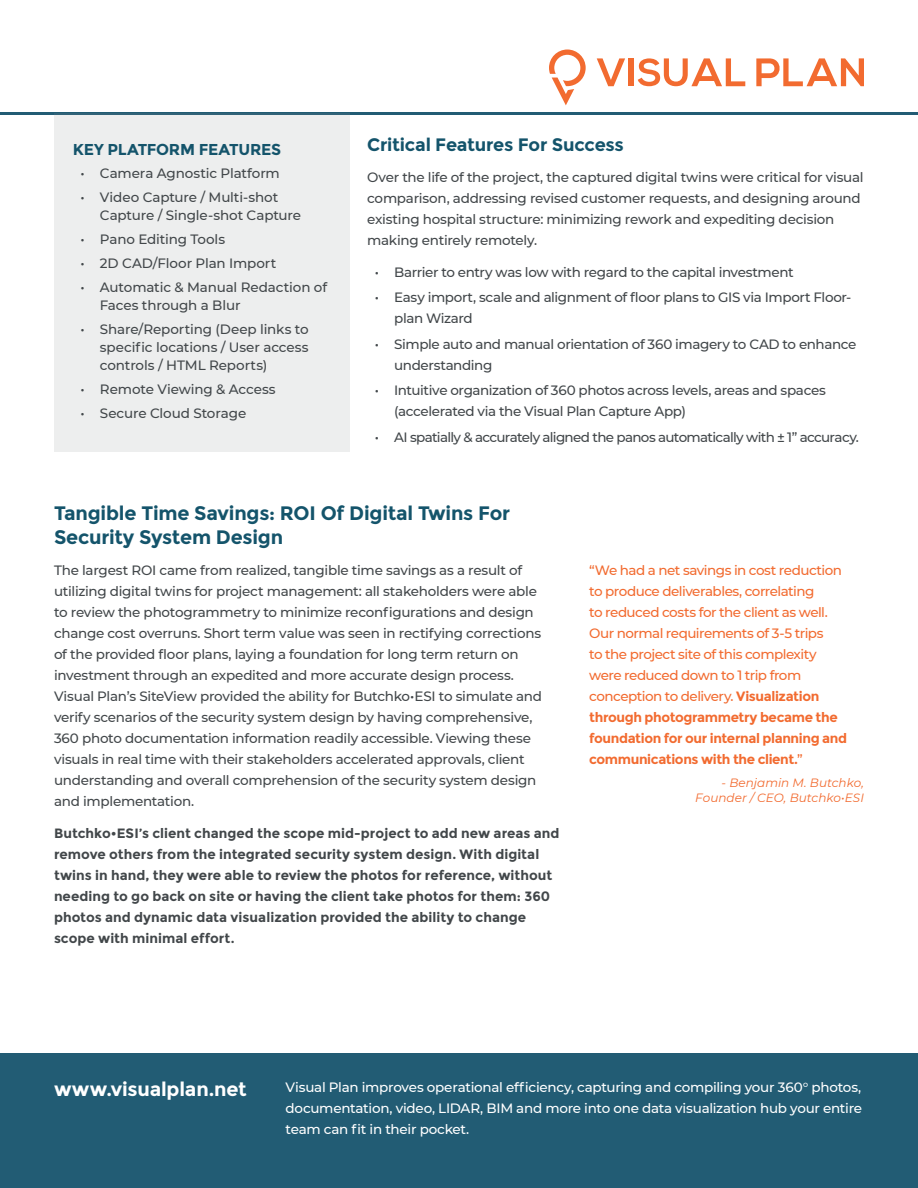
<style>
.page{position:relative;width:918px;height:1188px;background:#fff}
.page>*{position:absolute;margin:0;border:0;box-sizing:border-box;transform-origin:0 0}
.t1{font:700 19.5px/24px "Montserrat";letter-spacing:-.01em;color:#14546b}
.t2{font:700 19.5px "Montserrat";letter-spacing:-.01em;color:#fff}
.t3{font:700 18px "Montserrat";letter-spacing:-.015em;color:#14546b}
.t4{font:700 15.75px "Montserrat";letter-spacing:-.015em;color:#14546b}
.t5{font:500 13.5px/21px "Montserrat";letter-spacing:-.02em;color:#42474a}
.t6{font:700 13.5px/21px "Montserrat";letter-spacing:.005em;color:#42474a}
.t7{font:500 13.5px/21px "Montserrat";letter-spacing:-.04em;color:#f26b30}
.t8{font:500 13.5px/21px "Montserrat";letter-spacing:-.02em;color:#fff;text-align:justify}
.t9{font:500 13.5px "Montserrat";letter-spacing:-.05em;color:#42474a}
.t10{font:italic 12px/15.6px "Montserrat";color:#f26b30;text-align:right}
.s1{font-weight:700}
</style>
<div class="page">
<div style="left:0;top:1053px;width:918px;height:135px;background:#225c74"></div>
<svg style="left:597px;top:58px;width:28px;height:28px"></svg>
<div style="left:629px;top:58px;width:5px;height:28px;background:#f26b30"></div>
<svg style="left:638px;top:58px;width:107px;height:28px"></svg>
<svg style="left:756px;top:58px;width:108px;height:28px"></svg>
<svg style="left:549px;top:50px;width:37px;height:55px"></svg>
<hr style="left:0;top:112px;width:918px;height:3px;background:#17546d">
<div style="left:54px;top:113px;width:295px;height:339px;background:#edeeee"></div>
<p class="t4" style="left:73px;top:140px;width:210px">KEY PLATFORM FEATURES</p>
<p class="t5" style="left:80px;top:162px;width:201px">• Camera Agnostic Platform</p>
<p class="t5" style="left:100px;top:187px;width:203px;line-height:18px;text-indent:-20px">• Video Capture / Multi-shot<br>Capture / Single-shot Capture</p>
<p class="t5" style="left:80px;top:228px;width:146px">• Pano Editing Tools</p>
<p class="t5" style="left:80px;top:252px;width:197px">• 2D CAD/Floor Plan Import</p>
<p class="t5" style="left:100px;top:277px;width:229px;line-height:18px;text-indent:-20px">• Automatic &amp; Manual Redaction of<br>Faces through a Blur</p>
<p class="t5" style="left:100px;top:319px;width:210px;line-height:18px;text-align:justify;text-indent:-20px">• Share/Reporting (Deep links to specific locations / User access controls / HTML Reports)</p>
<p class="t5" style="left:80px;top:378px;width:197px">• Remote Viewing &amp; Access</p>
<p class="t5" style="left:80px;top:402px;width:168px">• Secure Cloud Storage</p>
<p class="t3" style="left:367px;top:134px;width:258px">Critical Features For Success</p>
<p class="t5" style="left:367px;top:166px;width:498px">Over the life of the project, the captured digital twins were critical for visual comparison, addressing revised customer requests, and designing around existing hospital structure: minimizing rework and expediting decision making entirely remotely.</p>
<p class="t5" style="left:375px;top:261px;width:420px">• Barrier to entry was low with regard to the capital investment</p>
<p class="t5" style="left:394px;top:286px;width:459px;text-indent:-19px">• Easy import, scale and alignment of floor plans to GIS via Import Floor&shy;plan Wizard</p>
<p class="t5" style="left:394px;top:333px;width:464px;text-indent:-19px">• Simple auto and manual orientation of 360 imagery to CAD to enhance understanding</p>
<p class="t5" style="left:394px;top:379px;width:433px;text-indent:-19px">• Intuitive organization of 360 photos across levels, areas and spaces (accelerated via the Visual Plan Capture App)</p>
<p class="t9" style="left:375px;top:427px;width:486px">• AI spatially &amp; accurately aligned the panos automatically with ± 1” accuracy.</p>
<p class="t1" style="left:54px;top:501px;width:458px">Tangible Time Savings: ROI Of Digital Twins For<br>Security System Design</p>
<p class="t5" style="left:54px;top:559px;width:490px">The largest ROI came from realized, tangible time savings as a result of utilizing digital twins for project management: all stakeholders were able to review the photogrammetry to minimize reconfigurations and design change cost overruns. Short term value was seen in rectifying corrections of the provided floor plans, laying a foundation for long term return on investment through an expedited and more accurate design process.<br>Visual Plan’s SiteView provided the ability for Butchko•ESI to simulate and verify scenarios of the security system design by having comprehensive, 360 photo documentation information readily accessible. Viewing these visuals in real time with their stakeholders accelerated approvals, client understanding and overall comprehension of the security system design and implementation.</p>
<p class="t6" style="left:54px;top:822px;width:507px">Butchko•ESI’s client changed the scope mid-project to add new areas and remove others from the integrated security system design. With digital twins in hand, they were able to review the photos for reference, without needing to go back on site or having the client take photos for them: 360 photos and dynamic data visualization provided the ability to change scope with minimal effort.</p>
<p class="t7" style="left:589px;top:559px;width:259px">“We had a net savings in cost reduction to produce deliverables, correlating<br>to reduced costs for the client as well.<br>Our normal requirements of 3-5 trips<br>to the project site of this complexity were reduced down to 1 trip from conception to delivery. <span class="s1">Visualization through photogrammetry became the foundation for our internal planning and communications with the client.</span>”</p>
<p class="t10" style="left:695px;top:774px;width:170px">- Benjamin M. Butchko,<br>Founder / CEO, Butchko•ESI</p>
<p class="t2" style="left:54px;top:1077px;width:194px">www.visualplan.net</p>
<p class="t8" style="left:286px;top:1076px;width:578px">Visual Plan improves operational efficiency, capturing and compiling your 360° photos, documentation, video, LIDAR, BIM and more into one data visualization hub your entire team can fit in their pocket.</p>
</div>
